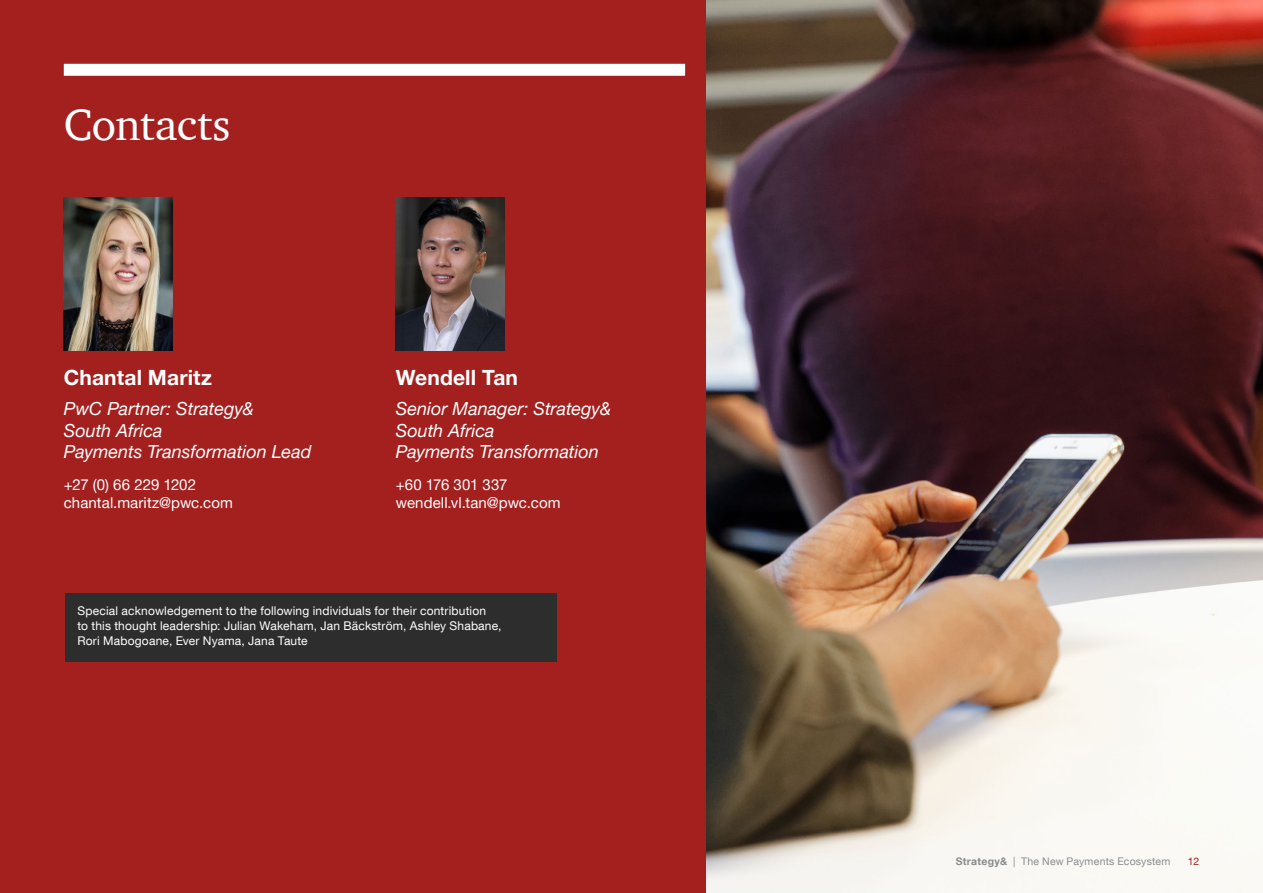
<style>
.page{position:relative;width:1263px;height:893px;background:#fff}
.page>*{position:absolute;margin:0;border:0;box-sizing:border-box;transform-origin:0 0}
.t1{font:45px "ITC Charter Com";letter-spacing:-.005em;color:#fff}
.t2{font:700 21px "Helvetica Neue LT Pro";letter-spacing:.01em;color:#fff}
.t3{font:italic 18px/21.6px "Helvetica Neue LT Pro";color:#fff}
.t4{font:15px/18px "Helvetica Neue LT Pro";letter-spacing:.005em;color:#fff}
.t5{font:12px/15px "Helvetica Neue LT Com";letter-spacing:.015em;color:#fff}
.t6{font:10.5px "Helvetica Neue LT Com";letter-spacing:.02em;color:#8a8c8e}
.t7{font:10.5px "Helvetica Neue LT Com";color:#a3201f}
.s1{font-weight:700}
</style>
<div class="page">
<div style="left:0;top:0;width:706px;height:893px;background:#a3201f"></div>
<img style="left:64px;top:198px;width:109px;height:152px">
<img style="left:396px;top:198px;width:109px;height:152px">
<div style="left:64px;top:64px;width:621px;height:12px;background:#fff"></div>
<img style="left:706px;top:0;width:557px;height:893px">
<div style="left:65px;top:593px;width:492px;height:68px;background:#2d2d2d"></div>
<h1 class="t1" style="left:64px;top:97px;width:168px">Contacts</h1>
<h2 class="t2" style="left:64px;top:364px;width:150px">Chantal Maritz</h2>
<h3 class="t3" style="left:64px;top:397px;width:249px">PwC Partner: Strategy&amp;<br>South Africa<br>Payments Transformation Lead</h3>
<h2 class="t2" style="left:396px;top:364px;width:124px">Wendell Tan</h2>
<h3 class="t3" style="left:396px;top:397px;width:217px">Senior Manager: Strategy&amp;<br>South Africa<br>Payments Transformation</h3>
<p class="t4" style="left:64px;top:476px;width:171px">+27 (0) 66 229 1202 chantal.maritz@pwc.com</p>
<p class="t4" style="left:396px;top:476px;width:166px">+60 176 301 337 wendell.vl.tan@pwc.com</p>
<p class="t5" style="left:77px;top:602px;width:426px">Special acknowledgement to the following individuals for their contribution<br>to this thought leadership: Julian Wakeham, Jan Bäckström, Ashley Shabane,<br>Rori Mabogoane, Ever Nyama, Jana Taute</p>
<p class="t6" style="left:956px;top:854px;width:216px"><span class="s1">Strategy&amp;</span> | The New Payments Ecosystem</p>
<p class="t7" style="left:1188px;top:854px;width:13px">12</p>
</div>
